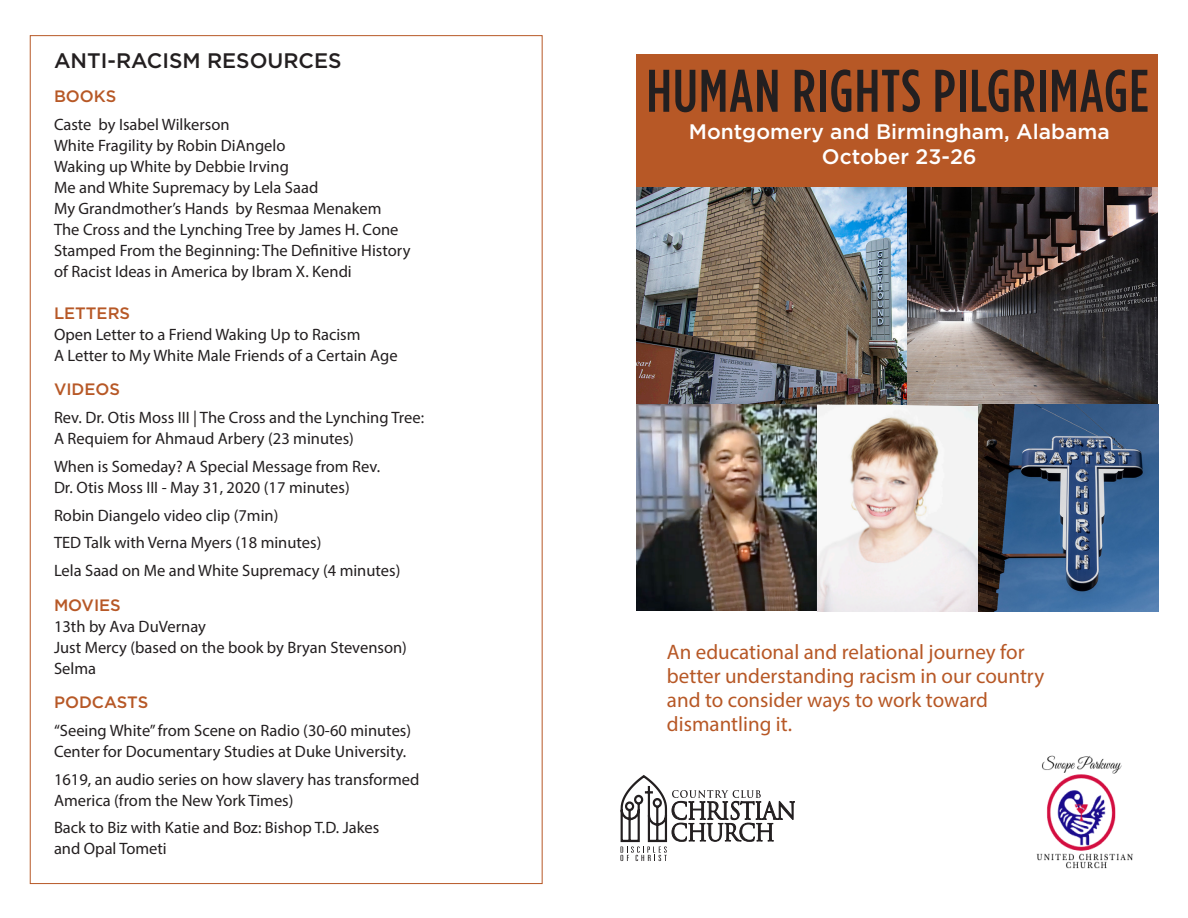
<style>
.page{position:relative;width:1188px;height:918px;background:#fff}
.page>*{position:absolute;margin:0;border:0;box-sizing:border-box;transform-origin:0 0}
.t1{font:500 60px "Gotham Condensed";letter-spacing:.02em;color:#231f20}
.t2{font:21px/24px "Myriad Pro";color:#b75826}
.t3{font:500 21px "Gotham";color:#fff}
.t4{font:500 21px "Gotham";color:#231f20}
.t5{font:16.5px/21px "Myriad Pro";color:#231f20}
.t6{font:500 16.5px "Gotham";color:#b75826}
</style>
<div class="page">
<img style="left:1036px;top:755px;width:97px;height:114px">
<img style="left:906px;top:187px;width:252px;height:218px">
<img style="left:636px;top:187px;width:270px;height:218px">
<div style="left:636px;top:54px;width:522px;height:133px;background:#b75826"></div>
<svg style="left:620px;top:775px;width:175px;height:86px"></svg>
<img style="left:636px;top:405px;width:181px;height:205px">
<img style="left:817px;top:405px;width:341px;height:207px">
<p class="t4" style="left:54px;top:47px;width:289px">ANTI-RACISM RESOURCES</p>
<p class="t6" style="left:54px;top:86px;width:64px">BOOKS</p>
<p class="t5" style="left:54px;top:114px;width:177px">Caste by Isabel Wilkerson</p>
<p class="t5" style="left:54px;top:135px;width:233px">White Fragility by Robin DiAngelo</p>
<p class="t5" style="left:54px;top:156px;width:236px">Waking up White by Debbie Irving</p>
<p class="t5" style="left:54px;top:177px;width:266px">Me and White Supremacy by Lela Saad</p>
<p class="t5" style="left:54px;top:198px;width:329px">My Grandmother’s Hands by Resmaa Menakem</p>
<p class="t5" style="left:54px;top:219px;width:346px">The Cross and the Lynching Tree by James H. Cone</p>
<p class="t5" style="left:54px;top:240px;width:358px">Stamped From the Beginning: The Definitive History of Racist Ideas in America by Ibram X. Kendi</p>
<p class="t6" style="left:54px;top:302px;width:78px">LETTERS</p>
<p class="t5" style="left:54px;top:324px;width:308px">Open Letter to a Friend Waking Up to Racism</p>
<p class="t5" style="left:54px;top:345px;width:345px">A Letter to My White Male Friends of a Certain Age</p>
<p class="t6" style="left:54px;top:379px;width:68px">VIDEOS</p>
<p class="t5" style="left:54px;top:407px;width:372px">Rev. Dr. Otis Moss III | The Cross and the Lynching Tree:<br>A Requiem for Ahmaud Arbery (23 minutes)</p>
<p class="t5" style="left:54px;top:456px;width:328px">When is Someday? A Special Message from Rev.<br>Dr. Otis Moss III - May 31, 2020 (17 minutes)</p>
<p class="t5" style="left:54px;top:504px;width:226px">Robin Diangelo video clip (7min)</p>
<p class="t5" style="left:54px;top:532px;width:269px">TED Talk with Verna Myers (18 minutes)</p>
<p class="t5" style="left:54px;top:560px;width:348px">Lela Saad on Me and White Supremacy (4 minutes)</p>
<p class="t6" style="left:54px;top:594px;width:68px">MOVIES</p>
<p class="t5" style="left:54px;top:615px;width:153px">13th by Ava DuVernay</p>
<p class="t5" style="left:54px;top:636px;width:354px">Just Mercy (based on the book by Bryan Stevenson)</p>
<p class="t5" style="left:54px;top:657px;width:44px">Selma</p>
<p class="t6" style="left:54px;top:692px;width:96px">PODCASTS</p>
<p class="t5" style="left:54px;top:720px;width:359px">“Seeing White” from Scene on Radio (30-60 minutes)<br>Center for Documentary Studies at Duke University.</p>
<p class="t5" style="left:54px;top:768px;width:367px">1619, an audio series on how slavery has transformed<br>America (from the New York Times)</p>
<p class="t5" style="left:54px;top:817px;width:327px">Back to Biz with Katie and Boz: Bishop T.D. Jakes and Opal Tometi</p>
<p class="t1" style="left:647px;top:58px;width:504px">HUMAN RIGHTS PILGRIMAGE</p>
<p class="t3" style="left:689px;top:118px;width:422px">Montgomery and Birmingham, Alabama</p>
<p class="t3" style="left:822px;top:143px;width:156px">October 23-26</p>
<p class="t2" style="left:667px;top:640px;width:379px">An educational and relational journey for better understanding racism in our country and to consider ways to work toward dismantling it.</p>
</div>
